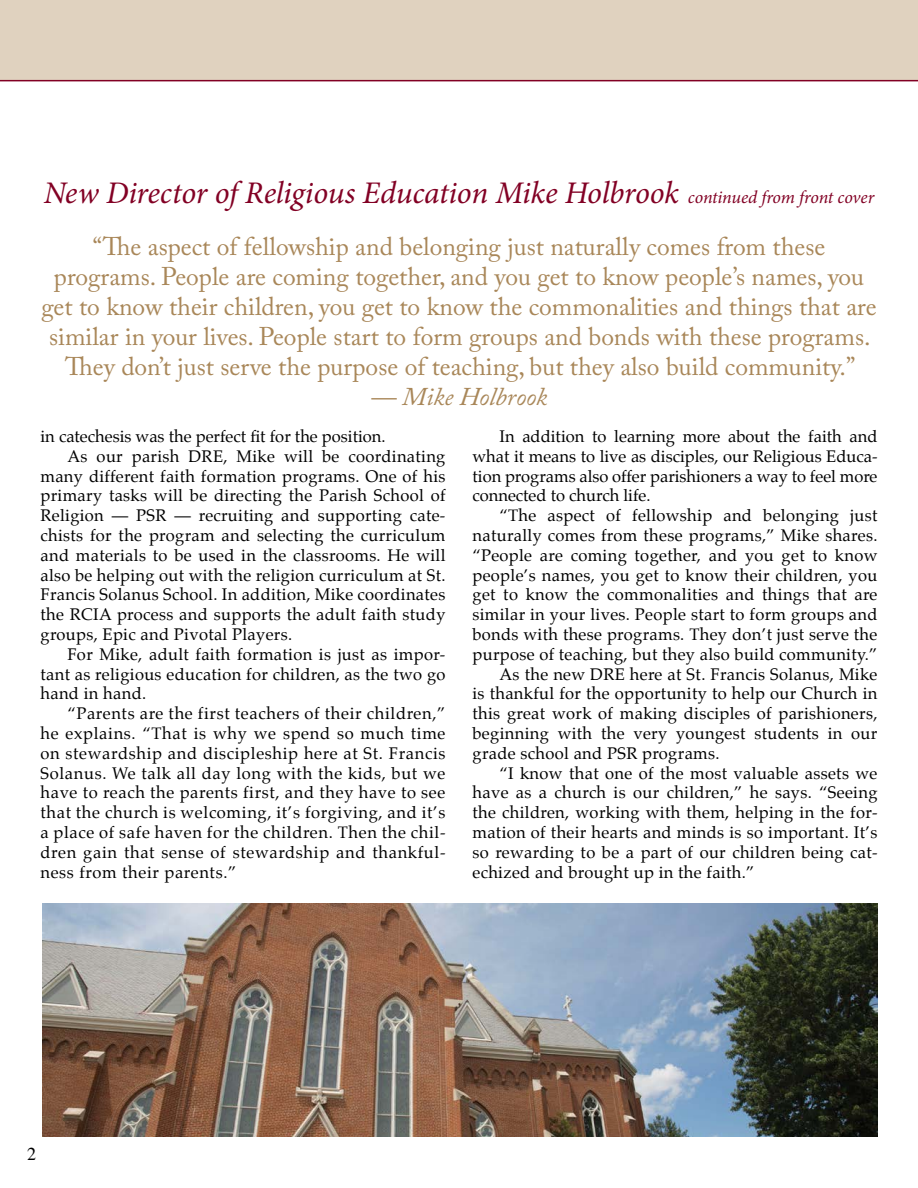
<style>
.page{position:relative;width:918px;height:1188px;background:#fff}
.page>*{position:absolute;margin:0;border:0;box-sizing:border-box;transform-origin:0 0}
.t1{font:italic 31.5px "Minion Pro";letter-spacing:-.01em;color:#820024}
.t2{font:25.5px/30px "Adobe Caslon Pro";color:#a98759;text-align:center}
.t3{font:italic 25.5px "Adobe Caslon Pro";color:#a98759}
.t4{font:18px "Times";color:#000}
.t5{font:16.5px/19.8px "Palatino";letter-spacing:.02em;color:#000;text-align:justify}
.t6{font:16.5px "Palatino";letter-spacing:.04em;color:#000}
.t7{font:16.5px "Palatino";color:#000}
.s1{font-size:18px}
</style>
<div class="page">
<div style="left:0;top:0;width:918px;height:80px;background:#e0d2bf"></div>
<hr style="left:0;top:80px;width:918px;height:1px;background:#820024">
<img style="left:42px;top:904px;width:836px;height:233px">
<h1 class="t1" style="left:44px;top:172px;width:832px">New Director of Religious Education Mike Holbrook <span class="s1">continued from front cover</span></h1>
<p class="t2" style="left:41px;top:231px;width:837px">“The aspect of fellowship and belonging just naturally comes from these programs. People are coming together, and you get to know people’s names, you get to know their children, you get to know the commonalities and things that are similar in your lives. People start to form groups and bonds with these programs.<br>They don’t just serve the purpose of teaching, but they also build community.”</p>
<h2 class="t3" style="left:371px;top:381px;width:178px">— Mike Holbrook</h2>
<p class="t7" style="left:40px;top:423px;width:347px">in catechesis was the perfect fit for the position.</p>
<p class="t5" style="left:67px;top:446px;width:379px">As our parish DRE, Mike will be coordinating</p>
<p class="t5" style="left:40px;top:466px;width:406px">many different faith formation programs. One of his</p>
<p class="t5" style="left:40px;top:486px;width:407px">primary tasks will be directing the Parish School of</p>
<p class="t5" style="left:40px;top:506px;width:406px">Religion — PSR — recruiting and supporting cate-</p>
<p class="t5" style="left:40px;top:525px;width:407px">chists for the program and selecting the curriculum</p>
<p class="t5" style="left:40px;top:545px;width:407px">and materials to be used in the classrooms. He will</p>
<p class="t5" style="left:40px;top:565px;width:407px">also be helping out with the religion curriculum at St.</p>
<p class="t5" style="left:40px;top:585px;width:406px">Francis Solanus School. In addition, Mike coordinates</p>
<p class="t5" style="left:40px;top:605px;width:407px">the RCIA process and supports the adult faith study</p>
<p class="t5" style="left:40px;top:624px;width:253px">groups, Epic and Pivotal Players.</p>
<p class="t5" style="left:67px;top:644px;width:379px">For Mike, adult faith formation is just as impor-</p>
<p class="t5" style="left:40px;top:664px;width:407px">tant as religious education for children, as the two go</p>
<p class="t5" style="left:40px;top:684px;width:107px">hand in hand.</p>
<p class="t6" style="left:67px;top:700px;width:380px">“Parents are the first teachers of their children,”</p>
<p class="t6" style="left:40px;top:720px;width:407px">he explains. “That is why we spend so much time</p>
<p class="t6" style="left:40px;top:739px;width:407px">on stewardship and discipleship here at St. Francis</p>
<p class="t6" style="left:40px;top:759px;width:406px">Solanus. We talk all day long with the kids, but we</p>
<p class="t6" style="left:40px;top:779px;width:406px">have to reach the parents first, and they have to see</p>
<p class="t6" style="left:40px;top:799px;width:406px">that the church is welcoming, it’s forgiving, and it’s</p>
<p class="t6" style="left:40px;top:819px;width:407px">a place of safe haven for the children. Then the chil-</p>
<p class="t6" style="left:40px;top:838px;width:406px">dren gain that sense of stewardship and thankful-</p>
<p class="t6" style="left:40px;top:858px;width:197px">ness from their parents.”</p>
<p class="t5" style="left:473px;top:426px;width:407px;text-indent:27px">In addition to learning more about the faith and what it means to live as disciples, our Religious Educa&shy;tion programs also offer parishioners a way to feel more connected to church life.</p>
<p class="t5" style="left:499px;top:506px;width:379px">“The aspect of fellowship and belonging just</p>
<p class="t5" style="left:473px;top:525px;width:406px">naturally comes from these programs,” Mike shares.</p>
<p class="t5" style="left:473px;top:545px;width:406px">“People are coming together, and you get to know</p>
<p class="t5" style="left:473px;top:565px;width:406px">people’s names, you get to know their children, you</p>
<p class="t5" style="left:473px;top:585px;width:406px">get to know the commonalities and things that are</p>
<p class="t5" style="left:473px;top:605px;width:407px">similar in your lives. People start to form groups and</p>
<p class="t5" style="left:473px;top:624px;width:406px">bonds with these programs. They don’t just serve the</p>
<p class="t5" style="left:473px;top:644px;width:407px">purpose of teaching, but they also build community.”</p>
<p class="t5" style="left:499px;top:664px;width:380px">As the new DRE here at St. Francis Solanus, Mike</p>
<p class="t5" style="left:473px;top:684px;width:406px">is thankful for the opportunity to help our Church in</p>
<p class="t5" style="left:473px;top:704px;width:406px">this great work of making disciples of parishioners,</p>
<p class="t5" style="left:473px;top:723px;width:406px">beginning with the very youngest students in our</p>
<p class="t5" style="left:473px;top:743px;width:249px">grade school and PSR programs.</p>
<p class="t5" style="left:499px;top:763px;width:380px">“I know that one of the most valuable assets we</p>
<p class="t5" style="left:473px;top:783px;width:407px">have as a church is our children,” he says. “Seeing</p>
<p class="t5" style="left:473px;top:803px;width:406px">the children, working with them, helping in the for-</p>
<p class="t5" style="left:473px;top:822px;width:407px">mation of their hearts and minds is so important. It’s</p>
<p class="t5" style="left:473px;top:842px;width:407px">so rewarding to be a part of our children being cat-</p>
<p class="t5" style="left:473px;top:862px;width:283px">echized and brought up in the faith.”</p>
<p class="t4" style="left:27px;top:1137px;width:10px">2</p>
</div>
